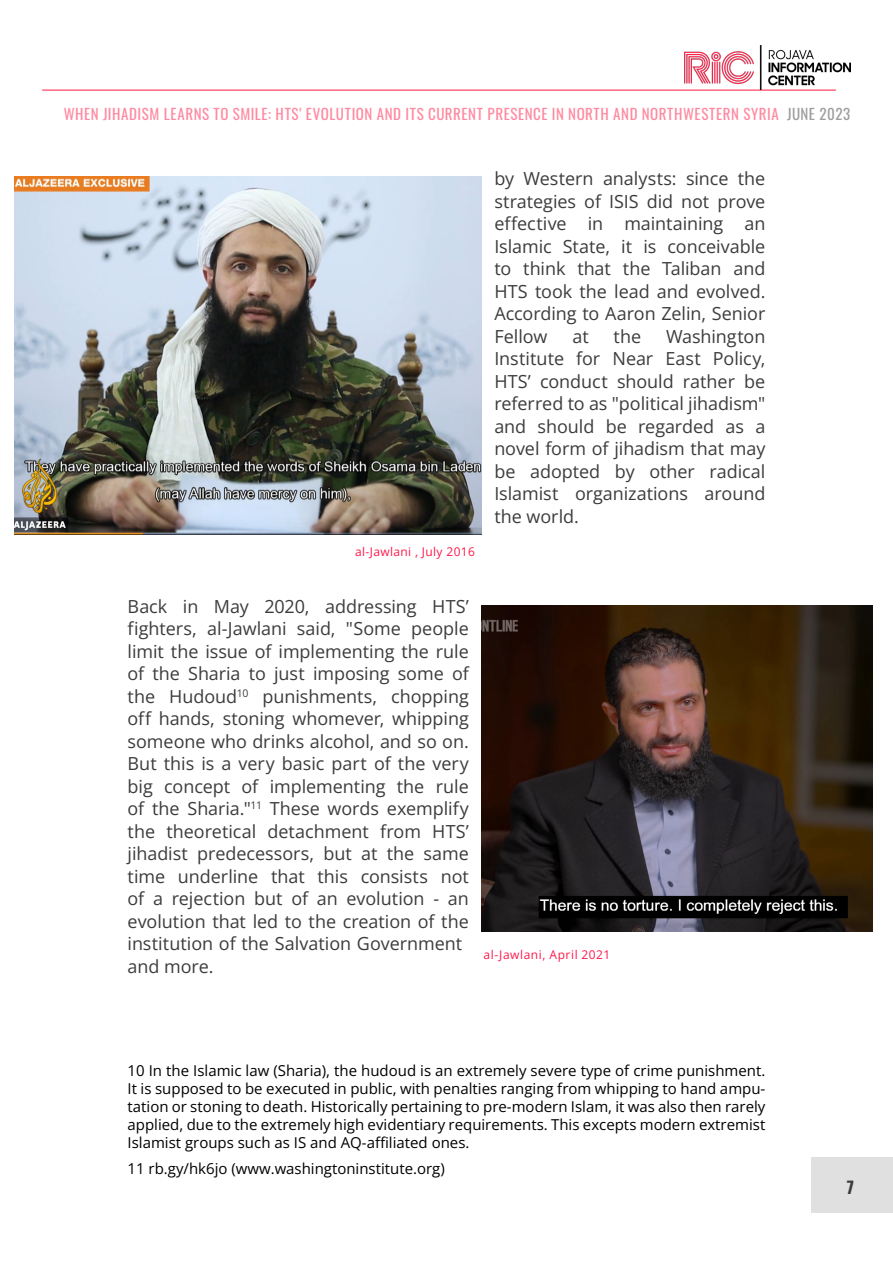
<style>
.page{position:relative;width:893px;height:1263px;background:#fff}
.page>*{position:absolute;margin:0;border:0;box-sizing:border-box;transform-origin:0 0}
.t1{font:18px/22.5px "Open Sans";letter-spacing:-.005em;color:#3c3c3c;text-align:justify}
.t2{font:700 16.5px "Oswald";color:#3c3c3c}
.t3{font:15px/18px "Open Sans";color:#000;text-align:justify}
.t4{font:15px "Oswald";letter-spacing:.04em;color:#ff8aa0}
.t5{font:12px "Open Sans";letter-spacing:.03em;color:#ff174a}
.s1{color:#9e9e9e}
</style>
<div class="page">
<hr style="left:43px;top:90px;width:793px;height:1px;background:#ff1641">
<div style="left:812px;top:1157px;width:81px;height:55px;background:#e0e0e0"></div>
<img style="left:685px;top:45px;width:165px;height:45px">
<img style="left:15px;top:176px;width:467px;height:359px">
<img style="left:482px;top:606px;width:391px;height:326px">
<p class="t4" style="left:64px;top:100px;width:788px">WHEN JIHADISM LEARNS TO SMILE: HTS' EVOLUTION AND ITS CURRENT PRESENCE IN NORTH AND NORTHWESTERN SYRIA <span class="s1">JUNE 2023</span></p>
<p class="t5" style="left:355px;top:543px;width:121px">al-Jawlani , July 2016</p>
<p class="t1" style="left:494px;top:167px;width:273px">by Western analysts: since the strategies of ISIS did not prove effective in maintaining an Islamic State, it is conceivable to think that the Taliban and HTS took the lead and evolved.<br>According to Aaron Zelin, Senior Fellow</p>
<p class="t1" style="left:494px;top:324px;width:273px;text-indent:172px">Washington Institute for Near East Policy, HTS’ conduct should rather be referred to as "political jihadism" and should be regarded as a novel form of jihadism that may be adopted by other radical Islamist organizations around the world.</p>
<p class="t1" style="left:572px;top:324px;width:18px">at</p>
<p class="t1" style="left:614px;top:324px;width:29px">the</p>
<p class="t1" style="left:128px;top:594px;width:343px;text-align:left">Back in May 2020, addressing HTS’ fighters, al-Jawlani said, "Some people limit the issue of implementing the rule of the Sharia to just imposing some of the Hudoud<sup>10</sup> punishments, chopping off hands, stoning whomever, whipping someone who drinks alcohol, and so on.<br>But this is a very basic part of the very big concept of implementing the rule of the Sharia."<sup>11</sup> These words exemplify the theoretical detachment from HTS’ jihadist predecessors, but at the same time underline that this consists not of a rejection but of an evolution - an evolution that led to the creation of the institution of the Salvation Government and more.</p>
<p class="t5" style="left:483px;top:946px;width:128px">al-Jawlani, April 2021</p>
<p class="t3" style="left:128px;top:1061px;width:639px">10 In the Islamic law (Sharia), the hudoud is an extremely severe type of crime punishment.<br>It is supposed to be executed in public, with penalties ranging from whipping to hand ampu&shy;tation or stoning to death. Historically pertaining to pre-modern Islam, it was also then rarely applied, due to the extremely high evidentiary requirements. This excepts modern extremist Islamist groups such as IS and AQ-affiliated ones.</p>
<p class="t3" style="left:128px;top:1159px;width:319px">11 rb.gy/hk6jo (www.washingtoninstitute.org)</p>
<p class="t2" style="left:847px;top:1179px;width:9px">7</p>
</div>
